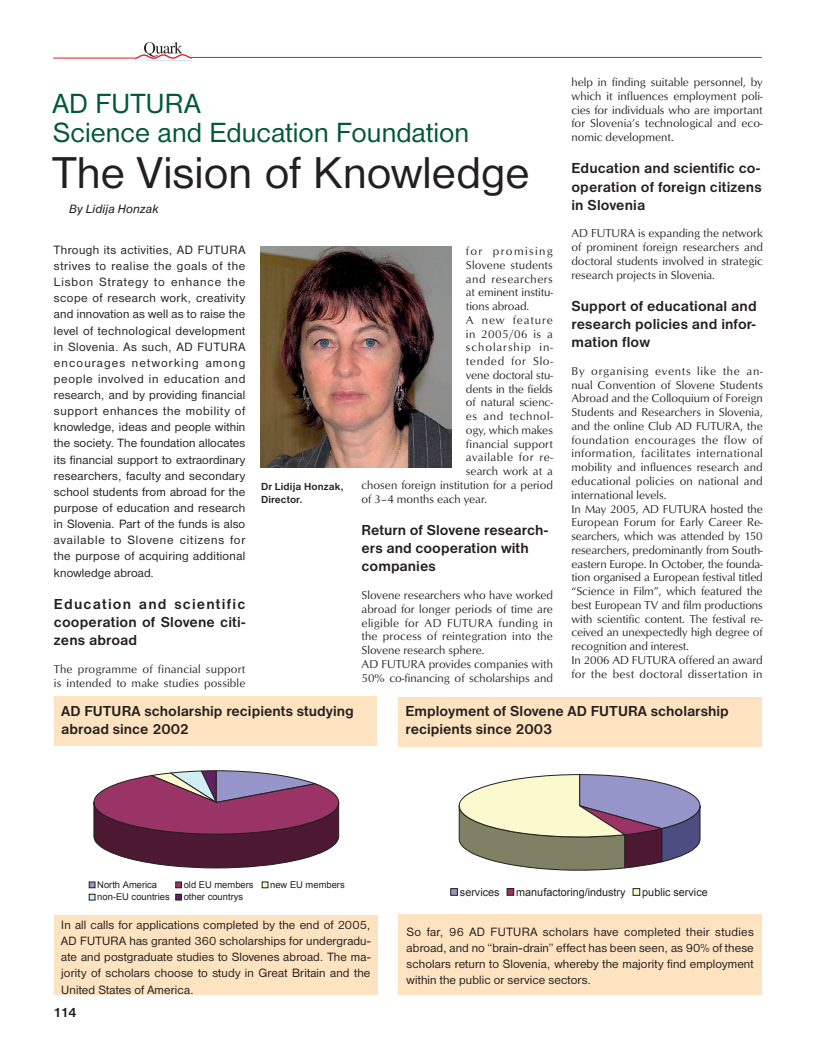
<style>
.page{position:relative;width:815px;height:1053px;background:#fff}
.page>*{position:absolute;margin:0;border:0;box-sizing:border-box;transform-origin:0 0}
.cHead{font:46.25px "Nimbus San DEE";letter-spacing:.005em;color:#231f20}
.cHead-2{font:28.75px "Nimbus San DEE";color:#005837}
.cHead-3{font:28.75px "Nimbus San DEE";letter-spacing:.02em;color:#005837}
.bCaption{font:700 15px/18.4px "Nimbus San DEE";letter-spacing:.005em;color:#231f20}
.bUvod{font:700 15px/18.4px "Nimbus San DEE";letter-spacing:.01em;color:#231f20;text-align:justify}
.t1{font:700 13.75px "Nimbus San DEE";color:#231f20}
.bUvod-2{font:12.5px/16.1px "Nimbus San DEE";letter-spacing:.025em;color:#231f20;text-align:justify}
.aTekst{font:12.5px/16.1px "Nimbus San DEE";letter-spacing:.01em;color:#231f20;text-align:justify}
.bUvod-3{font:italic 12.5px "Nimbus San DEE";letter-spacing:.005em;color:#231f20}
.aTekst-2{font:11.75px/13.8px "Optus TEE";color:#231f20;text-align:justify}
.aTekst-3{font:11.75px "Optus TEE";letter-spacing:.045em;color:#231f20}
.aTekst-4{font:11.75px "Optus TEE";letter-spacing:.08em;color:#231f20}
.aTekst-5{font:11.75px "Optus TEE";letter-spacing:.06em;color:#231f20}
.aTekst-6{font:11.75px "Optus TEE";letter-spacing:.04em;color:#231f20}
.aTekst-7{font:11.75px "Optus TEE";letter-spacing:.075em;color:#231f20}
.t2{font:10.75px "Arial";color:#231f20}
.t3{font:700 10.75px "Arial";color:#231f20}
.bPodpis{font:700 10.62px "Nimbus San DEE";letter-spacing:.01em;color:#231f20}
.t4{font:9.38px "Arial";color:#231f20}
.s1{font-family:"Optus TEE";font-size:11.75px}
</style>
<div class="page">
<hr style="left:53px;top:58px;width:81px;height:1px;background:#e91d24">
<hr style="left:192px;top:57px;width:570px;height:1px;background:#e91d24">
<svg style="left:134px;top:42px;width:58px;height:19px"></svg>
<div style="left:188px;top:48px;width:7px;height:7px;background:#fff;border-radius:50%"></div>
<div style="left:54px;top:915px;width:324px;height:79px;background:#fee3c0"></div>
<div style="left:398px;top:914px;width:364px;height:80px;background:#fee3c0"></div>
<div style="left:398px;top:697px;width:364px;height:49px;background:#fee3c0"></div>
<div style="left:55px;top:696px;width:322px;height:50px;background:#fee3c0"></div>
<img style="left:260px;top:246px;width:192px;height:221px">
<svg style="left:93px;top:770px;width:247px;height:98px;background:#8a5271"></svg>
<svg style="left:89px;top:881px;width:6px;height:6px"></svg>
<div style="left:175px;top:881px;width:7px;height:6px;border:1px solid #231f20"></div>
<svg style="left:262px;top:881px;width:6px;height:6px"></svg>
<svg style="left:89px;top:894px;width:6px;height:6px"></svg>
<div style="left:175px;top:894px;width:7px;height:6px;border:1px solid #231f20"></div>
<svg style="left:458px;top:774px;width:243px;height:96px;background:#aea8a5"></svg>
<div style="left:451px;top:888px;width:6px;height:7px;background:#9695c9"></div>
<div style="left:450px;top:888px;width:8px;height:7px;border:1px solid #231f20"></div>
<div style="left:507px;top:888px;width:7px;height:7px;background:#9a3366"></div>
<div style="left:507px;top:888px;width:7px;height:7px;border:1px solid #231f20"></div>
<div style="left:633px;top:888px;width:7px;height:7px;background:#fbf9ce"></div>
<div style="left:633px;top:888px;width:7px;height:7px;border:1px solid #231f20"></div>
<p class="cHead-3" style="left:53px;top:87px;width:149px">AD FUTURA</p>
<p class="cHead-2" style="left:53px;top:116px;width:418px">Science and Education Foundation</p>
<p class="cHead" style="left:53px;top:147px;width:479px">The Vision of Knowledge</p>
<p class="bUvod-3" style="left:69px;top:202px;width:91px">By Lidija Honzak</p>
<p class="bUvod-2" style="left:54px;top:242px;width:193px">Through its activities, AD FUTURA strives to realise the goals of the Lisbon Strategy to enhance the scope of research work, creativity and innovation as well as to raise the level of technological development in Slovenia. As such, AD FUTURA encourages networking among people involved in education and research, and by providing financial support enhances the mobility of knowledge, ideas and people within the society. The foundation allocates its financial support to extraordinary researchers, faculty and secondary school students from abroad for the purpose of education and research in Slovenia. Part of the funds is also available to Slovene citizens for the purpose of acquiring additional knowledge abroad<span class="s1">.</span></p>
<p class="bUvod" style="left:54px;top:594px;width:193px">Education and scientific cooperation of Slovene citi&shy;zens abroad</p>
<p class="aTekst-2" style="left:54px;top:661px;width:193px">The programme of financial support is intended to make studies possible</p>
<p class="bPodpis" style="left:261px;top:480px;width:84px">Dr Lidija Honzak,</p>
<p class="bPodpis" style="left:261px;top:493px;width:43px">Director.</p>
<p class="aTekst-2" style="left:466px;top:244px;width:88px">for promising Slovene students and researchers at eminent institu&shy;tions abroad.</p>
<p class="aTekst-7" style="left:466px;top:313px;width:88px">A new feature</p>
<p class="aTekst-6" style="left:466px;top:326px;width:88px">in 2005/06 is a</p>
<p class="aTekst-4" style="left:466px;top:340px;width:88px">scholarship in-</p>
<p class="aTekst-5" style="left:466px;top:354px;width:88px">tended for Slo-</p>
<p class="aTekst-2" style="left:466px;top:368px;width:88px">vene doctoral stu-</p>
<p class="aTekst-2" style="left:466px;top:381px;width:88px">dents in the fields</p>
<p class="aTekst-2" style="left:466px;top:395px;width:88px">of natural scienc-</p>
<p class="aTekst-3" style="left:466px;top:409px;width:88px">es and technol-</p>
<p class="aTekst-2" style="left:466px;top:423px;width:88px">ogy, which makes</p>
<p class="aTekst-2" style="left:466px;top:436px;width:88px">financial support</p>
<p class="aTekst-3" style="left:466px;top:450px;width:88px">available for re-</p>
<p class="aTekst-2" style="left:466px;top:464px;width:88px">search work at a</p>
<p class="aTekst-2" style="left:362px;top:478px;width:193px">chosen foreign institution for a period</p>
<p class="aTekst-2" style="left:362px;top:491px;width:127px">of 3–4 months each year.</p>
<p class="bCaption" style="left:362px;top:520px;width:188px">Return of Slovene research&shy;ers and cooperation with companies</p>
<p class="aTekst-2" style="left:362px;top:588px;width:193px">Slovene researchers who have worked abroad for longer periods of time are eligible for AD FUTURA funding in the process of reintegration into the Slovene research sphere.</p>
<p class="aTekst-2" style="left:362px;top:656px;width:193px">AD FUTURA provides companies with<br>50% co-financing of scholarships and</p>
<p class="aTekst-2" style="left:571px;top:75px;width:193px">help in finding suitable personnel, by which it influences employment poli&shy;cies for individuals who are important for Slovenia’s technological and eco&shy;nomic development.</p>
<p class="bCaption" style="left:571px;top:159px;width:192px;text-align:justify">Education and scientific co&shy;operation of foreign citizens in Slovenia</p>
<p class="aTekst-2" style="left:571px;top:226px;width:193px">AD FUTURA is expanding the network of prominent foreign researchers and doctoral students involved in strategic research projects in Slovenia.</p>
<p class="bCaption" style="left:571px;top:297px;width:187px;text-align:justify">Support of educational and research policies and infor&shy;mation flow</p>
<p class="aTekst-2" style="left:571px;top:364px;width:193px">By organising events like the an&shy;nual Convention of Slovene Students Abroad and the Colloquium of Foreign Students and Researchers in Slovenia, and the online Club AD FUTURA, the foundation encourages the flow of information, facilitates international mobility and influences research and educational policies on national and international levels.</p>
<p class="aTekst-2" style="left:571px;top:501px;width:193px">In May 2005, AD FUTURA hosted the European Forum for Early Career Re&shy;searchers, which was attended by 150 researchers, predominantly from South&shy;eastern Europe. In October, the founda&shy;tion organised a European festival titled “Science in Film”, which featured the best European TV and film productions with scientific content. The festival re&shy;ceived an unexpectedly high degree of recognition and interest.</p>
<p class="aTekst-2" style="left:571px;top:653px;width:193px">In 2006 AD FUTURA offered an award for the best doctoral dissertation in</p>
<p class="bCaption" style="left:61px;top:701px;width:294px">AD FUTURA scholarship recipients studying abroad since 2002</p>
<p class="bCaption" style="left:405px;top:701px;width:325px">Employment of Slovene AD FUTURA scholarship recipients since 2003</p>
<p class="t3" style="left:561px;top:708px;width:40px">onward</p>
<p class="t4" style="left:97px;top:878px;width:61px">North America</p>
<p class="t4" style="left:184px;top:878px;width:71px">old EU members</p>
<p class="t4" style="left:270px;top:878px;width:76px">new EU members</p>
<p class="t4" style="left:97px;top:890px;width:74px">non-EU countries</p>
<p class="t4" style="left:184px;top:890px;width:61px">other countrys</p>
<p class="aTekst" style="left:61px;top:916px;width:311px">In all calls for applications completed by the end of 2005, AD FUTURA has granted 360 scholarships for undergradu&shy;ate and postgraduate studies to Slovenes abroad. The ma&shy;jority of scholars choose to study in Great Britain and the United States of America.</p>
<p class="t1" style="left:53px;top:1004px;width:25px">114</p>
<p class="t2" style="left:460px;top:884px;width:41px">services</p>
<p class="t2" style="left:516px;top:884px;width:111px">manufactoring/industry</p>
<p class="t2" style="left:642px;top:884px;width:67px">public service</p>
<p class="aTekst" style="left:407px;top:923px;width:349px">So far, 96 AD FUTURA scholars have completed their studies abroad, and no “brain-drain” effect has been seen, as 90% of these scholars return to Slovenia, whereby the majority find employment within the public or service sectors.</p>
</div>
